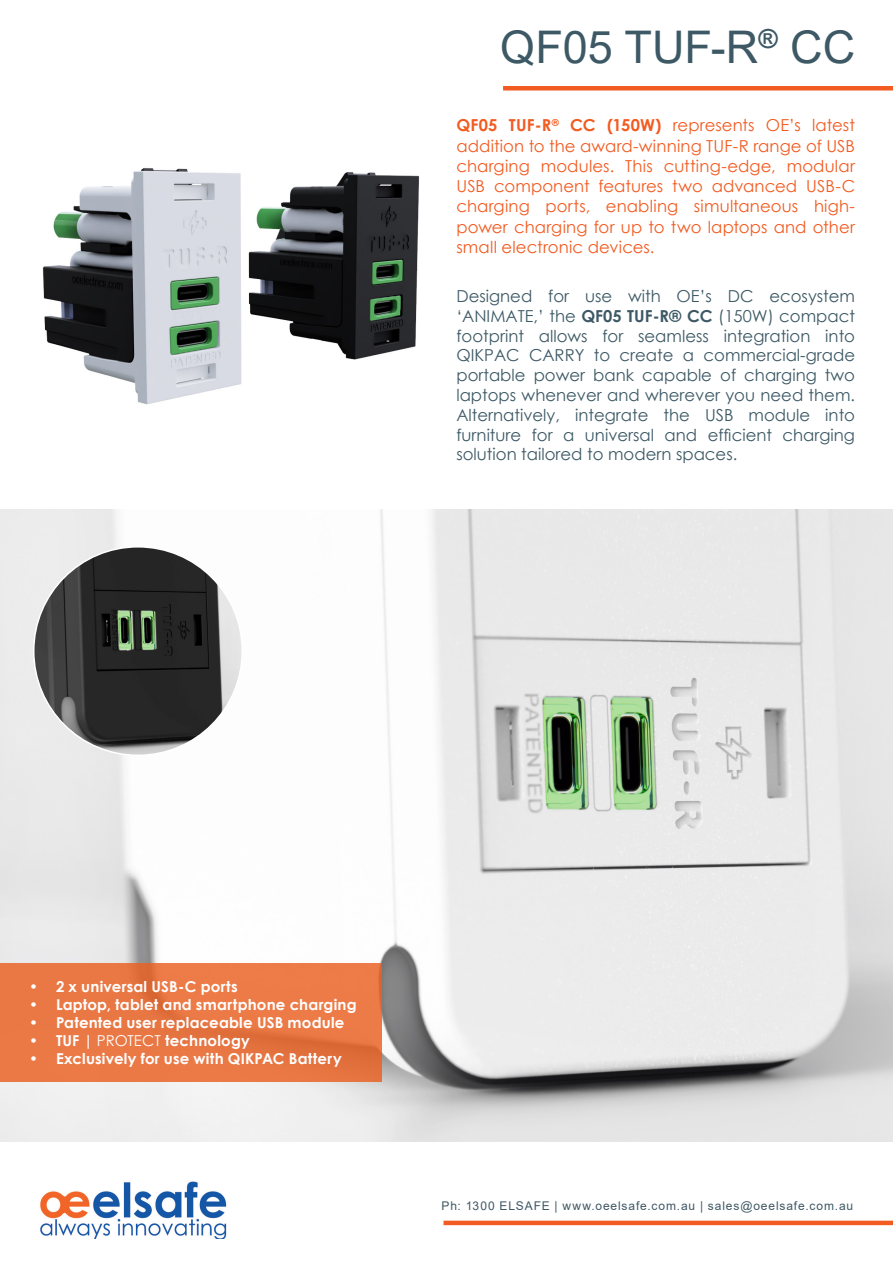
<style>
.page{position:relative;width:893px;height:1263px;background:#fff}
.page>*{position:absolute;margin:0;border:0;box-sizing:border-box;transform-origin:0 0}
.t1{font:45px "Arial";color:#3d5965}
.component_title_style{font:16.5px/19.8px "Century Gothic";color:#3d5965;text-align:justify}
.DATA_SHEET_BODY{font:16.5px/20.2px "Century Gothic";letter-spacing:.01em;color:#f25b21;text-align:justify}
.t2{font:700 15px "Century Gothic";letter-spacing:.015em;color:#fff}
.DATA_SHEET_CTA{font:12px "Arial";letter-spacing:.075em;color:#3f5864}
.s1{font-weight:700}
.s2{font-weight:400}
</style>
<div class="page">
<img style="left:40px;top:1181px;width:187px;height:58px">
<hr style="left:444px;top:1221px;width:449px;height:4px;background:#f25b21">
<div style="left:503px;top:86px;width:390px;height:5px;background:#f25b21"></div>
<img style="left:42px;top:168px;width:378px;height:237px">
<img style="left:1px;top:509px;width:892px;height:632px">
<div style="left:0;top:963px;width:381px;height:118px;background:#ea7946"></div>
<img style="left:34px;top:547px;width:208px;height:208px;border-radius:103px">
<p class="t1" style="left:500px;top:16px;width:356px">QF05 TUF-R<sup>®</sup> CC</p>
<p class="DATA_SHEET_BODY" style="left:456px;top:115px;width:400px"><span class="s1">QF05 TUF-R</span><sup>®</sup> <span class="s1">CC (150W)</span> represents OE’s latest addition to the award-winning TUF-R range of USB charging modules. This cutting-edge, modular USB component features two advanced USB-C charging ports, enabling simultaneous high&shy;power charging for up to two laptops and other small electronic devices.</p>
<p class="component_title_style" style="left:456px;top:286px;width:400px">Designed for use with OE’s DC ecosystem ‘ANIMATE,’ the <span class="s1">QF05 TUF-R® CC</span> (150W) compact footprint allows for seamless integration into QIKPAC CARRY to create a commercial-grade portable power bank capable of charging two laptops whenever and wherever you need them.<br>Alternatively, integrate the USB module into furniture for a universal and efficient charging solution tailored to modern spaces.</p>
<p class="t2" style="left:29px;top:975px;width:210px">• 2 x universal USB-C ports</p>
<p class="t2" style="left:29px;top:993px;width:329px">• Laptop, tablet and smartphone charging</p>
<p class="t2" style="left:29px;top:1011px;width:317px">• Patented user replaceable USB module</p>
<p class="t2" style="left:29px;top:1029px;width:222px">• TUF | <span class="s2">PROTECT</span> technology</p>
<p class="t2" style="left:29px;top:1047px;width:314px">• Exclusively for use with QIKPAC Battery</p>
<p class="DATA_SHEET_CTA" style="left:442px;top:1198px;width:413px">Ph: 1300 ELSAFE | www.oeelsafe.com.au | sales@oeelsafe.com.au</p>
</div>
